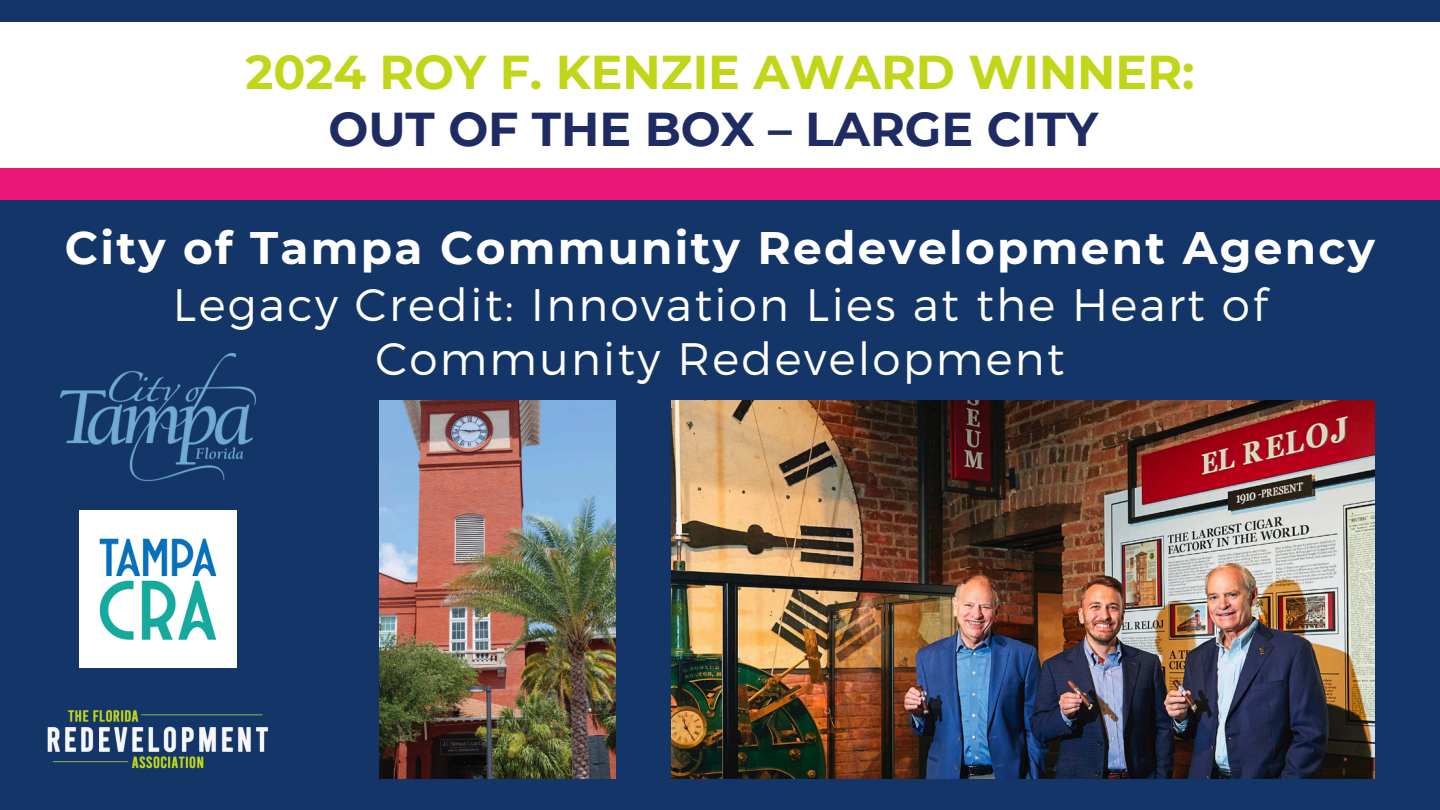
<style>
.page{position:relative;width:1440px;height:810px;background:#133568}
.page>*{position:absolute;margin:0;border:0;box-sizing:border-box;transform-origin:0 0}
.t1{font:700 47.4px/57.8px "Montserrat";color:#c2d619;text-align:center}
.t2{font:700 45.5px/56.2px "Montserrat";letter-spacing:.05em;color:#fff;text-align:center}
.t3{font:300 45.5px "Montserrat";letter-spacing:.05em;color:#fff}
.s1{color:#1f2b63}
.s2{font-weight:300}
</style>
<div class="page">
<div style="left:0;top:22px;width:1440px;height:157px;background:#fff"></div>
<div style="left:0;top:168px;width:1440px;height:32px;background:#eb1778"></div>
<img style="left:47px;top:710px;width:222px;height:59px">
<img style="left:672px;top:400px;width:703px;height:378px">
<img style="left:379px;top:400px;width:237px;height:378px">
<img style="left:60px;top:354px;width:195px;height:126px">
<img style="left:79px;top:510px;width:158px;height:158px">
<p class="t1" style="left:245px;top:43px;width:951px">2024 ROY F. KENZIE AWARD WINNER:<br><span class="s1">OUT OF THE BOX – LARGE CITY</span></p>
<p class="t2" style="left:65px;top:220px;width:1312px">City of Tampa Community Redevelopment Agency<br><span class="s2">Legacy Credit: Innovation Lies at the Heart of</span></p>
<p class="t3" style="left:375px;top:329px;width:691px">Community Redevelopment</p>
</div>
